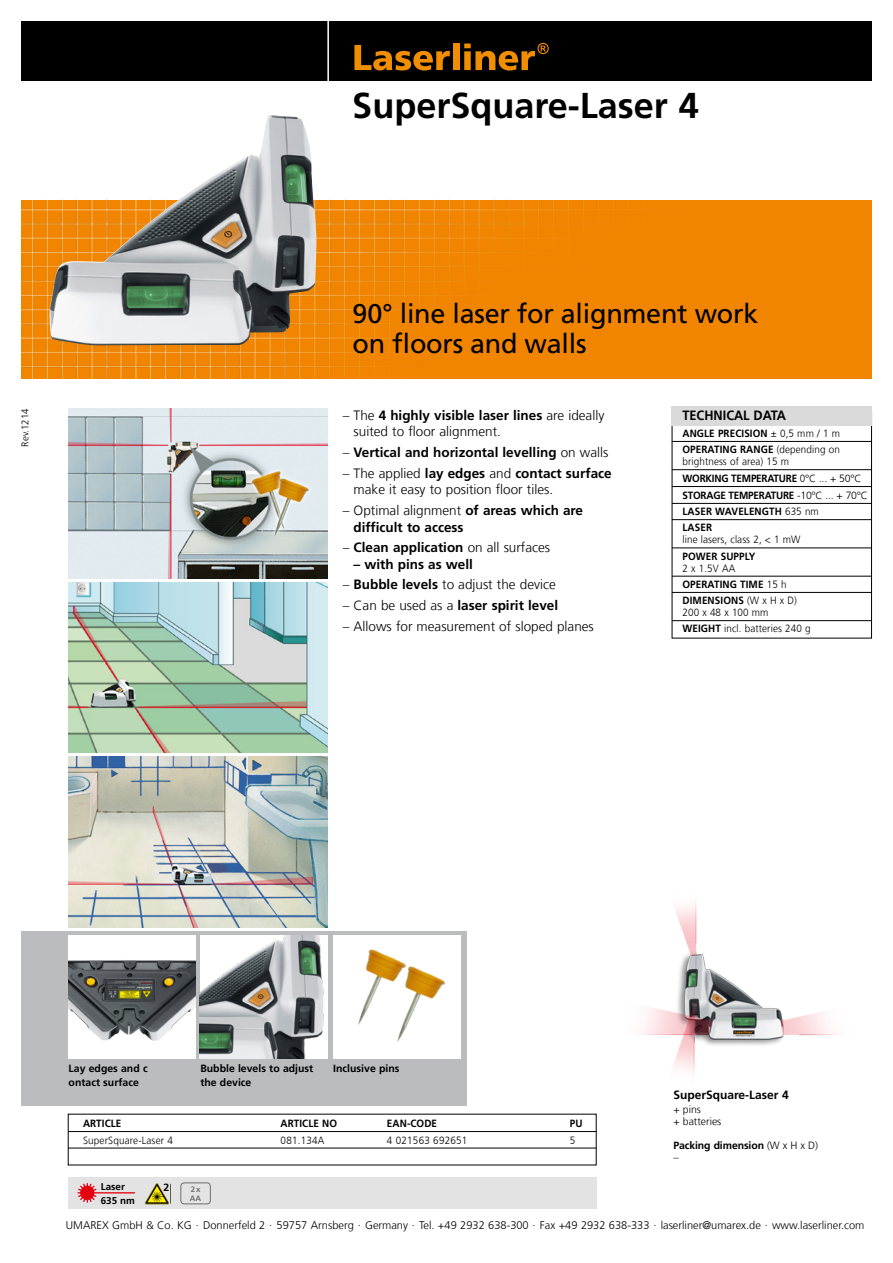
<style>
.page{position:relative;width:893px;height:1263px;background:#fff}
.page>*{position:absolute;margin:0;border:0;box-sizing:border-box;transform-origin:0 0}
.t1{font:700 36px "Frutiger LT Com";color:#000}
.t2{font:27px/30px "Frutiger LT Com";letter-spacing:-.01em;color:#000}
.Back03_SubHead_EU{font:300 13.5px/16.5px "Frutiger LT Com";color:#000}
.Back03_SubHead_EU-2{font:700 13.5px/16.5px "Frutiger LT Com";color:#000}
.Back03_SubHead_EU-3{font:700 13.5px "Frutiger LT Com";color:#000;scale:.94 1}
.Body_bold_EU{font:700 12px "Frutiger LT Com";color:#000}
.t3{font:300 11.1px "Frutiger LT Com";color:#000}
.Body_bold_EU-2{font:300 10.5px/12px "Frutiger LT Com";letter-spacing:.01em;color:#000;scale:.94 1}
.Produktbody_light_b{font:700 10.5px/12px "Frutiger LT Com";color:#000;scale:.94 1}
.Produktbody_light_b-2{font:700 10.5px/13.5px "Frutiger LT Com";color:#000}
.Produktbody_light_b-3{font:700 10.5px "Frutiger LT Com";letter-spacing:-.02em;color:#000;scale:.94 1}
.Body_bold_EU-3{font:300 10.5px/12px "Frutiger LT Com";letter-spacing:.01em;color:#000}
.t4{font:700 9.9px "Frutiger LT Com";color:#000}
.Back03_SubHead_EU-4{font:300 9.75px "Frutiger LT Com";color:#000}
.t5{font:700 7.8px "Frutiger LT Com";color:#6f6f6e}
.s1{font-weight:700}
.s2{font-weight:300}
</style>
<div class="page">
<img style="left:21px;top:200px;width:851px;height:178px">
<div style="left:21px;top:21px;width:851px;height:60px;background:#000"></div>
<hr style="left:327px;top:20px;width:2px;height:62px;background:#fff">
<svg style="left:354px;top:45px;width:96px;height:25px"></svg>
<div style="left:453px;top:43px;width:6px;height:27px;background:#f18e00"></div>
<svg style="left:464px;top:43px;width:85px;height:27px"></svg>
<img style="left:68px;top:408px;width:259px;height:170px">
<img style="left:68px;top:757px;width:259px;height:170px">
<div style="left:21px;top:931px;width:445px;height:175px;background:#bbbcbd"></div>
<div style="left:68px;top:935px;width:128px;height:124px;background:#fff"></div>
<img style="left:68px;top:960px;width:128px;height:81px">
<img style="left:200px;top:935px;width:127px;height:124px">
<div style="left:333px;top:935px;width:127px;height:124px;background:#fff"></div>
<div style="left:68px;top:1178px;width:528px;height:31px;background:#e3e3e3"></div>
<svg style="left:77px;top:1183px;width:58px;height:20px"></svg>
<div style="left:181px;top:1183px;width:29px;height:21px;border:1px solid #6f6f6e;border-radius:3px"></div>
<svg style="left:145px;top:1183px;width:24px;height:21px"></svg>
<img style="left:68px;top:583px;width:259px;height:170px">
<img style="left:358px;top:949px;width:35px;height:76px">
<img style="left:375px;top:958px;width:70px;height:84px">
<img style="left:49px;top:115px;width:267px;height:231px">
<img style="left:640px;top:901px;width:199px;height:173px">
<div style="left:672px;top:411px;width:200px;height:227px;border:1px solid #000"></div>
<div style="left:672px;top:406px;width:200px;height:19px;background:#dadada"></div>
<hr style="left:672px;top:441px;width:200px;height:1px;background:#000">
<hr style="left:672px;top:469px;width:200px;height:1px;background:#000">
<hr style="left:672px;top:486px;width:200px;height:1px;background:#000">
<hr style="left:672px;top:503px;width:200px;height:1px;background:#000">
<hr style="left:672px;top:519px;width:200px;height:1px;background:#000">
<hr style="left:672px;top:548px;width:200px;height:1px;background:#000">
<hr style="left:672px;top:576px;width:200px;height:1px;background:#000">
<hr style="left:672px;top:592px;width:200px;height:1px;background:#000">
<hr style="left:672px;top:620px;width:200px;height:1px;background:#000">
<hr style="left:68px;top:1131px;width:528px;height:1px;background:#000">
<hr style="left:68px;top:1148px;width:528px;height:1px;background:#000">
<p class="Back03_SubHead_EU-4" style="left:20px;top:446px;width:40px;rotate:-90deg">Rev.1214</p>
<p class="t1" style="left:352px;top:84px;width:348px">SuperSquare-Laser 4</p>
<p class="t2" style="left:353px;top:298px;width:407px">90° line laser for alignment work on floors and walls</p>
<p class="Back03_SubHead_EU" style="left:354px;top:407px;width:252px;text-indent:-11px">– The <span class="s1">4 highly visible laser lines</span> are ideally suited to floor alignment.</p>
<p class="Back03_SubHead_EU-2" style="left:343px;top:444px;width:267px"><span class="s2">–</span> Vertical and horizontal levelling <span class="s2">on walls</span></p>
<p class="Back03_SubHead_EU" style="left:354px;top:465px;width:260px;text-indent:-11px">– The applied <span class="s1">lay edges</span> and <span class="s1">contact surface </span>make it easy to position floor tiles.</p>
<p class="Back03_SubHead_EU-2" style="left:354px;top:502px;width:231px;text-indent:-11px"><span class="s2">– Optimal alignment</span> of areas which are difficult to access</p>
<p class="Back03_SubHead_EU-2" style="left:343px;top:539px;width:209px"><span class="s2">–</span> Clean application <span class="s2">on all surfaces</span></p>
<p class="Back03_SubHead_EU-2" style="left:354px;top:556px;width:121px">– with pins as well</p>
<p class="Back03_SubHead_EU" style="left:343px;top:576px;width:215px">– <span class="s1">Bubble levels</span> to adjust the device</p>
<p class="Back03_SubHead_EU-2" style="left:343px;top:597px;width:217px"><span class="s2">– Can be used as a</span> laser spirit level</p>
<p class="Back03_SubHead_EU" style="left:343px;top:618px;width:253px">– Allows for measurement of sloped planes</p>
<p class="Back03_SubHead_EU-3" style="left:682px;top:408px;width:112px">TECHNICAL DATA</p>
<p class="Produktbody_light_b" style="left:682px;top:427px;width:169px">ANGLE PRECISION <span class="s2">± 0,5 mm / 1 m</span></p>
<p class="Body_bold_EU-2" style="left:682px;top:444px;width:169px"><span class="s1">OPERATING RANGE</span> (depending on brightness of area) 15 m</p>
<p class="Produktbody_light_b-3" style="left:682px;top:472px;width:192px">WORKING TEMPERATURE <span class="s2">0°C ... + 50°C</span></p>
<p class="Produktbody_light_b-3" style="left:682px;top:489px;width:199px">STORAGE TEMPERATURE <span class="s2">-10°C ... + 70°C</span></p>
<p class="Produktbody_light_b" style="left:682px;top:506px;width:147px">LASER WAVELENGTH <span class="s2">635 nm</span></p>
<p class="Body_bold_EU-2" style="left:682px;top:522px;width:127px"><span class="s1">LASER<br></span>line lasers, class 2, &lt; 1 mW</p>
<p class="Produktbody_light_b" style="left:682px;top:550px;width:79px">POWER SUPPLY<br><span class="s2">2 x 1.5V AA</span></p>
<p class="Produktbody_light_b" style="left:682px;top:578px;width:112px">OPERATING TIME <span class="s2">15 h</span></p>
<p class="Body_bold_EU-2" style="left:682px;top:595px;width:123px"><span class="s1">DIMENSIONS</span> (W x H x D)<br>200 x 48 x 100 mm</p>
<p class="Body_bold_EU-2" style="left:682px;top:623px;width:138px"><span class="s1">WEIGHT</span> incl. batteries 240 g</p>
<p class="Produktbody_light_b-2" style="left:69px;top:1062px;width:81px">Lay edges and c ontact surface</p>
<p class="Produktbody_light_b-2" style="left:200px;top:1062px;width:114px">Bubble levels to adjust the device</p>
<p class="Produktbody_light_b-2" style="left:333px;top:1062px;width:68px">Inclusive pins</p>
<p class="Produktbody_light_b" style="left:83px;top:1117px;width:42px">ARTICLE</p>
<p class="Produktbody_light_b" style="left:281px;top:1117px;width:62px">ARTICLE NO</p>
<p class="Produktbody_light_b" style="left:387px;top:1117px;width:55px">EAN-CODE</p>
<p class="Produktbody_light_b" style="left:570px;top:1117px;width:15px">PU</p>
<p class="Body_bold_EU-2" style="left:83px;top:1134px;width:97px">SuperSquare-Laser 4</p>
<p class="Body_bold_EU-2" style="left:281px;top:1134px;width:48px">081.134A</p>
<p class="Body_bold_EU-2" style="left:387px;top:1134px;width:87px">4 021563 692651</p>
<p class="Body_bold_EU-2" style="left:570px;top:1134px;width:7px">5</p>
<p class="Body_bold_EU" style="left:673px;top:1088px;width:117px">SuperSquare-Laser 4</p>
<p class="Body_bold_EU-3" style="left:673px;top:1103px;width:50px">+ pins<br>+ batteries</p>
<p class="Produktbody_light_b-2" style="left:673px;top:1139px;width:146px;line-height:12px">Packing dimension <span class="s2">(W x H x D) –</span></p>
<p class="Produktbody_light_b-2" style="left:164px;top:1180px;width:7px">2</p>
<p class="t3" style="left:66px;top:1218px;width:800px">UMAREX GmbH &amp; Co. KG . Donnerfeld 2 . 59757 Arnsberg . Germany . Tel. +49 2932 638-300 . Fax +49 2932 638-333 . laserliner@umarex.de . www.laserliner.com</p>
<p class="t4" style="left:101px;top:1181px;width:26px">Laser</p>
<p class="t4" style="left:101px;top:1195px;width:36px">635 nm</p>
<p class="t5" style="left:191px;top:1184px;width:11px">2x</p>
<p class="t5" style="left:190px;top:1193px;width:13px">AA</p>
</div>
